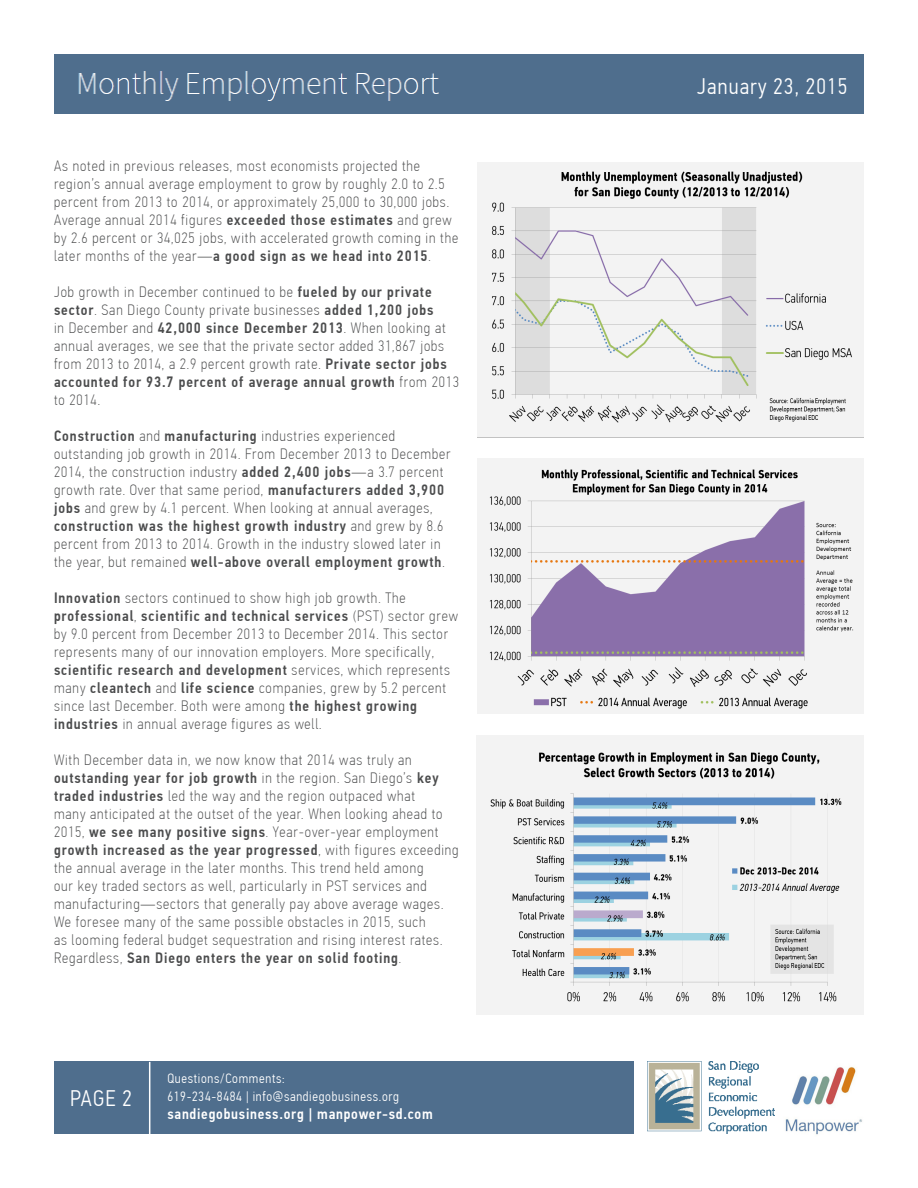
<style>
.page{position:relative;width:918px;height:1188px;background:#fff}
.page>*{position:absolute;margin:0;border:0;box-sizing:border-box;transform-origin:0 0}
.t1{font:300 22.5px "PF Din Text Cond Pro";letter-spacing:.05em;color:#fff}
.t2{font:100 15px/18px "PF Din Text Cond Pro";letter-spacing:.06em;color:#4b4c4d}
.t3{font:500 15px "PF Din Text Cond Pro";letter-spacing:.05em;color:#fff}
.t4{font:300 13.5px/18px "PF Din Text Cond Pro";letter-spacing:.05em;color:#fff}
.s1{font-weight:500}
</style>
<div class="page">
<div style="left:54px;top:1062px;width:580px;height:72px;background:#4f6e8d"></div>
<div style="left:54px;top:54px;width:810px;height:60px;background:#4f6e8d"></div>
<img style="left:647px;top:1062px;width:127px;height:72px">
<img style="left:785px;top:1067px;width:77px;height:68px">
<hr style="left:149px;top:1062px;width:1px;height:92px;background:#fff">
<img style="left:476px;top:736px;width:387px;height:278px">
<img style="left:477px;top:458px;width:387px;height:256px">
<img style="left:477px;top:162px;width:386px;height:276px">
<p class="t2" style="left:54px;top:157px;width:406px">As noted in previous releases, most economists projected the region’s annual average employment to grow by roughly 2.0 to 2.5 percent from 2013 to 2014, or approximately 25,000 to 30,000 jobs.<br>Average annual 2014 figures <span class="s1">exceeded those estimates</span> and grew by 2.6 percent or 34,025 jobs, with accelerated growth coming in the later months of the year—<span class="s1">a good sign as we head into 2015</span>.</p>
<p class="t2" style="left:54px;top:283px;width:406px">Job growth in December continued to be <span class="s1">fueled by our private sector</span>. San Diego County private businesses <span class="s1">added 1,200 jobs<br></span>in December and <span class="s1">42,000 since December 2013</span>. When looking at annual averages, we see that the private sector added 31,867 jobs from 2013 to 2014, a 2.9 percent growth rate. <span class="s1">Private sector jobs accounted for 93.7 percent of average annual growth</span> from 2013 to 2014.</p>
<p class="t2" style="left:54px;top:427px;width:398px"><span class="s1">Construction</span> and <span class="s1">manufacturing</span> industries experienced outstanding job growth in 2014. From December 2013 to December 2014, the construction industry <span class="s1">added 2,400 jobs</span>—a 3.7 percent growth rate. Over that same period, <span class="s1">manufacturers added 3,900 jobs</span> and grew by 4.1 percent. When looking at annual averages, <span class="s1">construction was the highest growth industry</span> and grew by 8.6 percent from 2013 to 2014. Growth in the industry slowed later in the year, but remained <span class="s1">well-above overall employment growth</span>.</p>
<p class="t2" style="left:54px;top:589px;width:406px"><span class="s1">Innovation</span> sectors continued to show high job growth. The <span class="s1">professional</span>, <span class="s1">scientific and technical services</span> (PST) sector grew by 9.0 percent from December 2013 to December 2014. This sector represents many of our innovation employers. More specifically, <span class="s1">scientific research and development</span> services, which represents many <span class="s1">cleantech</span> and <span class="s1">life science</span> companies, grew by 5.2 percent since last December. Both were among <span class="s1">the highest growing industries</span> in annual average figures as well.</p>
<p class="t2" style="left:54px;top:751px;width:406px">With December data in, we now know that 2014 was truly an <span class="s1">outstanding year for job growth</span> in the region. San Diego’s <span class="s1">key traded industries</span> led the way and the region outpaced what<br>many anticipated at the outset of the year. When looking ahead to 2015, <span class="s1">we see many positive signs</span>. Year-over-year employment <span class="s1">growth increased as the year progressed</span>, with figures exceeding the annual average in the later months. This trend held among<br>our key traded sectors as well, particularly in PST services and manufacturing—sectors that generally pay above average wages.<br>We foresee many of the same possible obstacles in 2015, such<br>as looming federal budget sequestration and rising interest rates.<br>Regardless, <span class="s1">San Diego enters the year on solid footing</span>.</p>
<h1 class="t1" style="left:70px;top:1086px;width:63px">PAGE 2</h1>
<p class="t4" style="left:167px;top:1070px;width:233px">Questions/Comments:<br>619-234-8484 | info@sandiegobusiness.org</p>
<p class="t3" style="left:167px;top:1105px;width:267px">sandiegobusiness.org | manpower-sd.com</p>
<p class="t1" style="left:697px;top:74px;width:152px">January 23, 2015</p>
</div>
